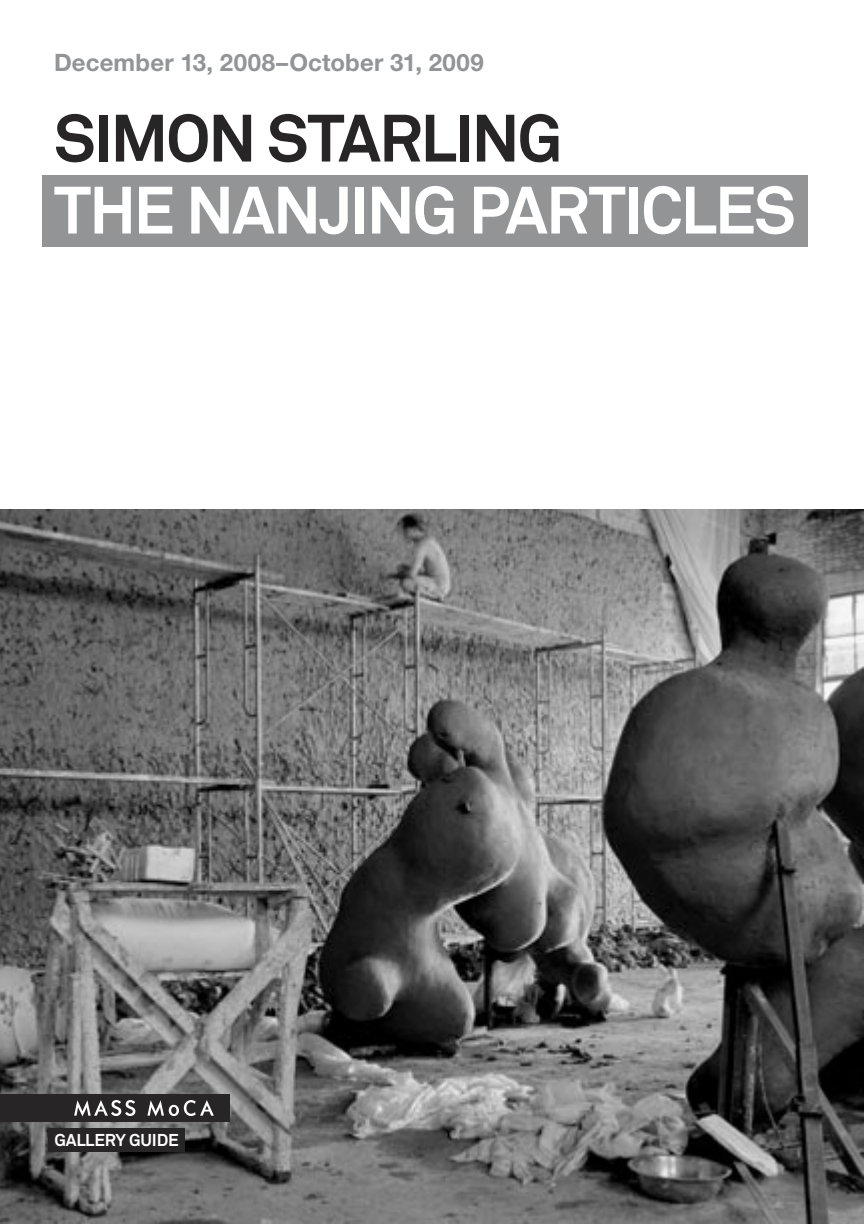
<style>
.page{position:relative;width:864px;height:1224px;background:#fff}
.page>*{position:absolute;margin:0;border:0;box-sizing:border-box;transform-origin:0 0}
.t1{font:700 66px "Akkurat";letter-spacing:-.03em;color:#fff}
.t2{font:700 66px "Akkurat";letter-spacing:-.035em;color:#272525}
.t3{font:700 24px "Helvetica Neue LT Std";letter-spacing:.01em;color:#929496}
.t4{font:700 17px "Akkurat";letter-spacing:-.01em;color:#fff}
</style>
<div class="page">
<img style="left:0;top:509px;width:864px;height:715px">
<div style="left:42px;top:175px;width:766px;height:72px;background:#929496"></div>
<div style="left:48px;top:1128px;width:137px;height:24px;background:#272525"></div>
<div style="left:0;top:1094px;width:230px;height:28px;background:#272525"></div>
<svg style="left:74px;top:1100px;width:61px;height:16px"></svg>
<svg style="left:147px;top:1100px;width:67px;height:16px"></svg>
<p class="t3" style="left:54px;top:48px;width:431px">December 13, 2008–October 31, 2009</p>
<p class="t2" style="left:54px;top:97px;width:510px">SIMON STARLING</p>
<p class="t1" style="left:54px;top:169px;width:743px">THE NANJING PARTICLES</p>
<p class="t4" style="left:54px;top:1129px;width:126px">GALLERY GUIDE</p>
</div>
